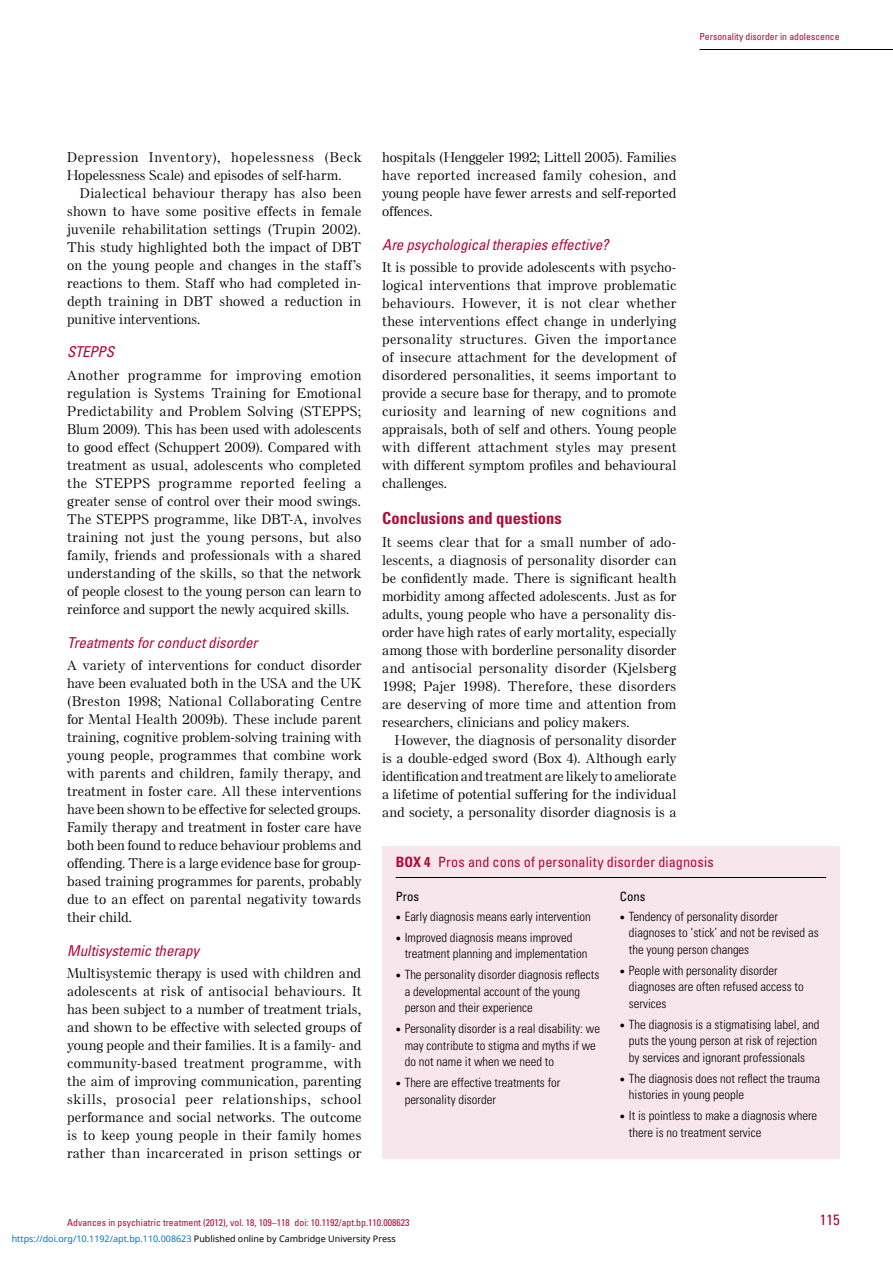
<style>
.page{position:relative;width:893px;height:1263px;background:#fff}
.page>*{position:absolute;margin:0;border:0;box-sizing:border-box;transform-origin:0 0}
.t1{font:700 condensed 16.5px "Univers LT Std";letter-spacing:-.005em;color:#b30838}
.t2{font:italic condensed 15px "Univers LT Std";letter-spacing:-.005em;color:#b30838}
.t3{font:condensed 15px "Univers LT Std";color:#b30838}
.t4{font:condensed 14.25px "Univers LT Std";letter-spacing:.01em;color:#b30838}
.t5{font:500 13.5px/18px "Else NPL Std";letter-spacing:.025em;color:#000;text-align:justify}
.t6{font:300 condensed 12.75px/16.5px "Univers LT Std";color:#000}
.t7{font:condensed 12.75px "Univers LT Std";color:#000}
.t8{font:condensed 9.75px "Univers LT Std";color:#b30838}
.t9{font:9px "Noto Sans";color:#0172cf}
.s1{font-weight:700}
.s2{font-family:"Newspaper Pi BT";font-weight:400;font-stretch:normal;font-size:7.5px}
.s3{color:#000}
</style>
<div class="page">
<hr style="left:699px;top:49px;width:141px;height:1px;background:#000">
<hr style="left:839px;top:49px;width:54px;height:1px;background:#000">
<div style="left:382px;top:846px;width:458px;height:312px;background:#f7e6eb"></div>
<hr style="left:396px;top:877px;width:430px;height:1px;background:#000">
<p class="t8" style="left:699px;top:30px;width:142px">Personality disorder in adolescence</p>
<p class="t5" style="left:67px;top:148px;width:295px">Depression Inventory), hopelessness (Beck<br>Hopelessness Scale) and episodes of self-harm.</p>
<p class="t5" style="left:67px;top:184px;width:296px;text-indent:13px">Dialectical behaviour therapy has also been shown to have some positive effects in female juvenile rehabilitation settings (Trupin 2002).<br>This study highlighted both the impact of DBT on the young people and changes in the staff’s reactions to them. Staff who had completed in&shy;depth training in DBT showed a reduction in punitive interventions.</p>
<p class="t2" style="left:67px;top:343px;width:48px">STEPPS</p>
<p class="t5" style="left:67px;top:366px;width:296px">Another programme for improving emotion regulation is Systems Training for Emotional Predictability and Problem Solving (STEPPS; Blum 2009). This has been used with adolescents to good effect (Schuppert 2009). Compared with treatment as usual, adolescents who completed the STEPPS programme reported feeling a greater sense of control over their mood swings.<br>The STEPPS programme, like DBT-A, involves training not just the young persons, but also family, friends and professionals with a shared understanding of the skills, so that the network of people closest to the young person can learn to reinforce and support the newly acquired skills.</p>
<p class="t2" style="left:67px;top:633px;width:192px">Treatments for conduct disorder</p>
<p class="t5" style="left:67px;top:656px;width:296px">A variety of interventions for conduct disorder have been evaluated both in the USA and the UK (Breston 1998; National Collaborating Centre for Mental Health 2009b). These include parent training, cognitive problem-solving training with young people, programmes that combine work with parents and children, family therapy, and treatment in foster care. All these interventions have been shown to be effective for selected groups.<br>Family therapy and treatment in foster care have both been found to reduce behaviour problems and offending. There is a large evidence base for group&shy;based training programmes for parents, probably due to an effect on parental negativity towards their child.</p>
<p class="t2" style="left:67px;top:941px;width:134px">Multisystemic therapy</p>
<p class="t5" style="left:67px;top:964px;width:296px">Multisystemic therapy is used with children and adolescents at risk of antisocial behaviours. It has been subject to a number of treatment trials, and shown to be effective with selected groups of young people and their families. It is a family- and community-based treatment programme, with the aim of improving communication, parenting skills, prosocial peer relationships, school performance and social networks. The outcome is to keep young people in their family homes rather than incarcerated in prison settings or</p>
<p class="t5" style="left:382px;top:148px;width:295px">hospitals (Henggeler 1992; Littell 2005). Families have reported increased family cohesion, and young people have fewer arrests and self-reported offences.</p>
<p class="t2" style="left:382px;top:235px;width:228px">Are psychological therapies effective?</p>
<p class="t5" style="left:382px;top:259px;width:295px">It is possible to provide adolescents with psycho&shy;logical interventions that improve problematic behaviours. However, it is not clear whether these interventions effect change in underlying personality structures. Given the importance of insecure attachment for the development of disordered personalities, it seems important to provide a secure base for therapy, and to promote curiosity and learning of new cognitions and appraisals, both of self and others. Young people with different attachment styles may present with different symptom profiles and behavioural challenges.</p>
<p class="t1" style="left:382px;top:508px;width:181px">Conclusions and questions</p>
<p class="t5" style="left:382px;top:533px;width:296px">It seems clear that for a small number of ado&shy;lescents, a diagnosis of personality disorder can be confidently made. There is significant health morbidity among affected adolescents. Just as for adults, young people who have a personality dis&shy;order have high rates of early mortality, especially among those with borderline personality disorder and antisocial personality disorder (Kjelsberg 1998; Pajer 1998). Therefore, these disorders are deserving of more time and attention from researchers, clinicians and policy makers.</p>
<p class="t5" style="left:382px;top:731px;width:295px;text-indent:13px">However, the diagnosis of personality disorder is a double-edged sword (Box 4). Although early identification and treatment are likely to ameliorate a lifetime of potential suffering for the individual and society, a personality disorder diagnosis is a</p>
<p class="t4" style="left:396px;top:853px;width:320px"><span class="s1">Box 4</span> Pros and cons of personality disorder diagnosis</p>
<p class="t7" style="left:396px;top:888px;width:25px">Pros</p>
<p class="t6" style="left:396px;top:908px;width:197px"><span class="s2">•</span> Early diagnosis means early intervention</p>
<p class="t6" style="left:405px;top:929px;width:184px;text-indent:-9px"><span class="s2">•</span> Improved diagnosis means improved treatment planning and implementation</p>
<p class="t6" style="left:405px;top:966px;width:196px;text-indent:-9px"><span class="s2">•</span> The personality disorder diagnosis reflects a developmental account of the young person and their experience</p>
<p class="t6" style="left:405px;top:1020px;width:197px;text-indent:-9px"><span class="s2">•</span> Personality disorder is a real disability: we may contribute to stigma and myths if we do not name it when we need to</p>
<p class="t6" style="left:405px;top:1074px;width:157px;text-indent:-9px"><span class="s2">•</span> There are effective treatments for personality disorder</p>
<p class="t7" style="left:620px;top:888px;width:27px">Cons</p>
<p class="t6" style="left:629px;top:908px;width:191px;text-indent:-9px"><span class="s2">•</span> Tendency of personality disorder diagnoses to ‘stick’ and not be revised as the young person changes</p>
<p class="t6" style="left:629px;top:962px;width:176px;text-indent:-9px"><span class="s2">•</span> People with personality disorder diagnoses are often refused access to services</p>
<p class="t6" style="left:620px;top:1016px;width:201px;text-align:center"><span class="s2">•</span> The diagnosis is a stigmatising label, and puts the young person at risk of rejection by services and ignorant professionals</p>
<p class="t6" style="left:629px;top:1070px;width:193px;text-indent:-9px"><span class="s2">•</span> The diagnosis does not reflect the trauma histories in young people</p>
<p class="t6" style="left:629px;top:1107px;width:190px;text-indent:-9px"><span class="s2">•</span> It is pointless to make a diagnosis where there is no treatment service</p>
<p class="t8" style="left:67px;top:1216px;width:344px">Advances in psychiatric treatment (2012), vol. 18, 109–118 doi: 10.1192/apt.bp.110.008623</p>
<p class="t9" style="left:12px;top:1232px;width:386px">https://doi.org/10.1192/apt.bp.110.008623 <span class="s3">Published online by Cambridge University Press</span></p>
<p class="t3" style="left:820px;top:1210px;width:21px">115</p>
</div>
